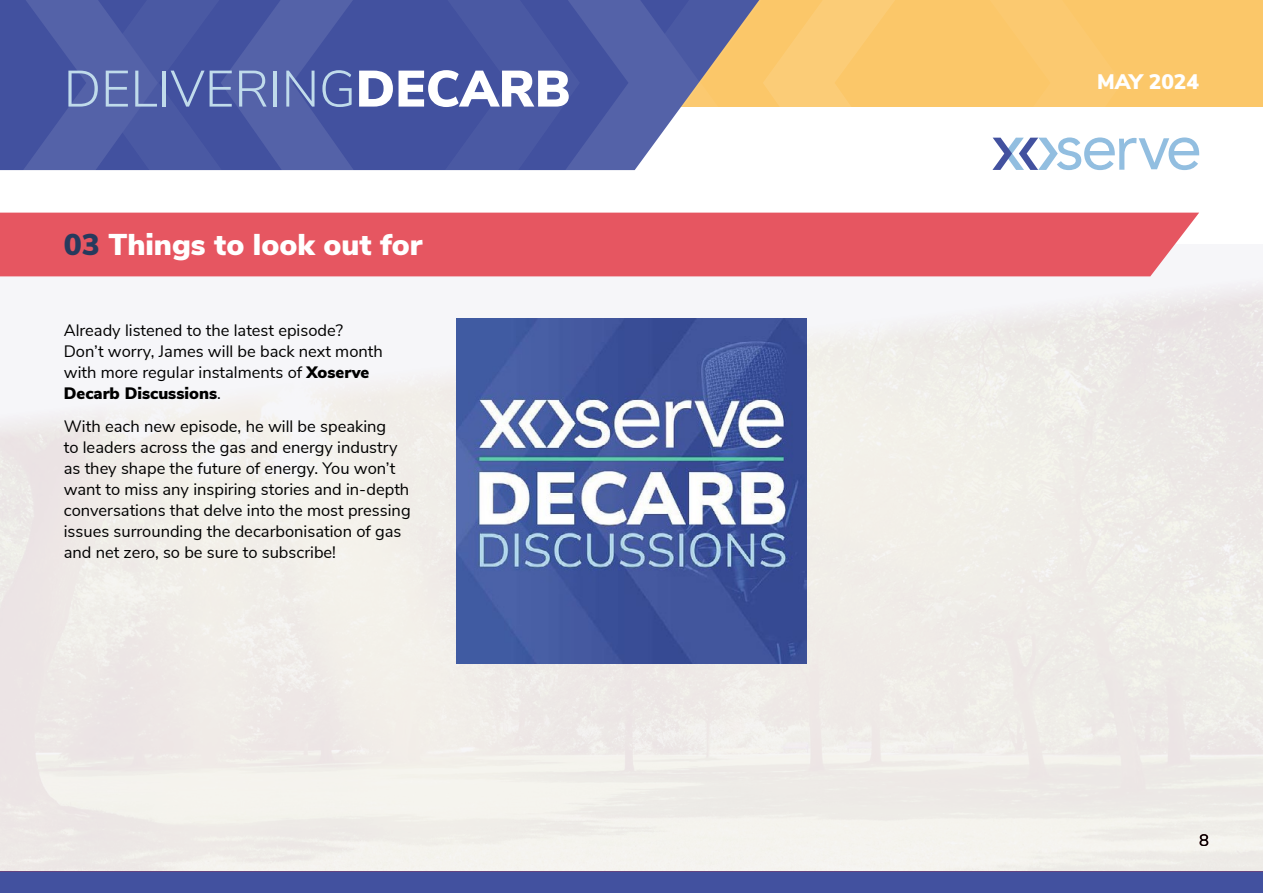
<style>
.page{position:relative;width:1263px;height:893px;background:#fff}
.page>*{position:absolute;margin:0;border:0;box-sizing:border-box;transform-origin:0 0}
.t1{font:300 51px "Nunito Sans";color:#c0dbeb}
.t2{font:900 30px "Nunito Sans";color:#fff}
.t3{font:900 21px "Nunito Sans";color:#fff}
.t4{font:16.5px/21px "Nunito Sans";color:#000}
.s1{font-weight:900;color:#fff}
.s2{color:#263a5d}
.s3{font-weight:900}
</style>
<div class="page">
<div style="left:361px;top:0;width:902px;height:106px;background:#fbc769"></div>
<div style="left:0;top:872px;width:1263px;height:21px;background:#42519f"></div>
<svg style="left:0;top:0;width:1199px;height:170px"></svg>
<div style="left:0;top:244px;width:1263px;height:628px;background:linear-gradient(to bottom,#f2f1f1,#efece6)"></div>
<div style="left:0;top:213px;width:1199px;height:63px;background:#e65661"></div>
<img style="left:456px;top:319px;width:350px;height:344px">
<h1 class="t1" style="left:64px;top:52px;width:508px">DELIVERING<span class="s1">DECARB</span></h1>
<p class="t3" style="left:1097px;top:67px;width:103px">MAY 2024</p>
<h2 class="t2" style="left:64px;top:223px;width:360px"><span class="s2">03</span> Things to look out for</h2>
<p class="t4" style="left:64px;top:318px;width:321px">Already listened to the latest episode?<br>Don’t worry, James will be back next month with more regular instalments of <span class="s3">Xoserve Decarb Discussions</span>.</p>
<p class="t4" style="left:64px;top:415px;width:348px">With each new episode, he will be speaking<br>to leaders across the gas and energy industry as they shape the future of energy. You won’t want to miss any inspiring stories and in-depth conversations that delve into the most pressing issues surrounding the decarbonisation of gas and net zero, so be sure to subscribe!</p>
<p class="t4" style="left:1199px;top:829px;width:11px">8</p>
</div>
